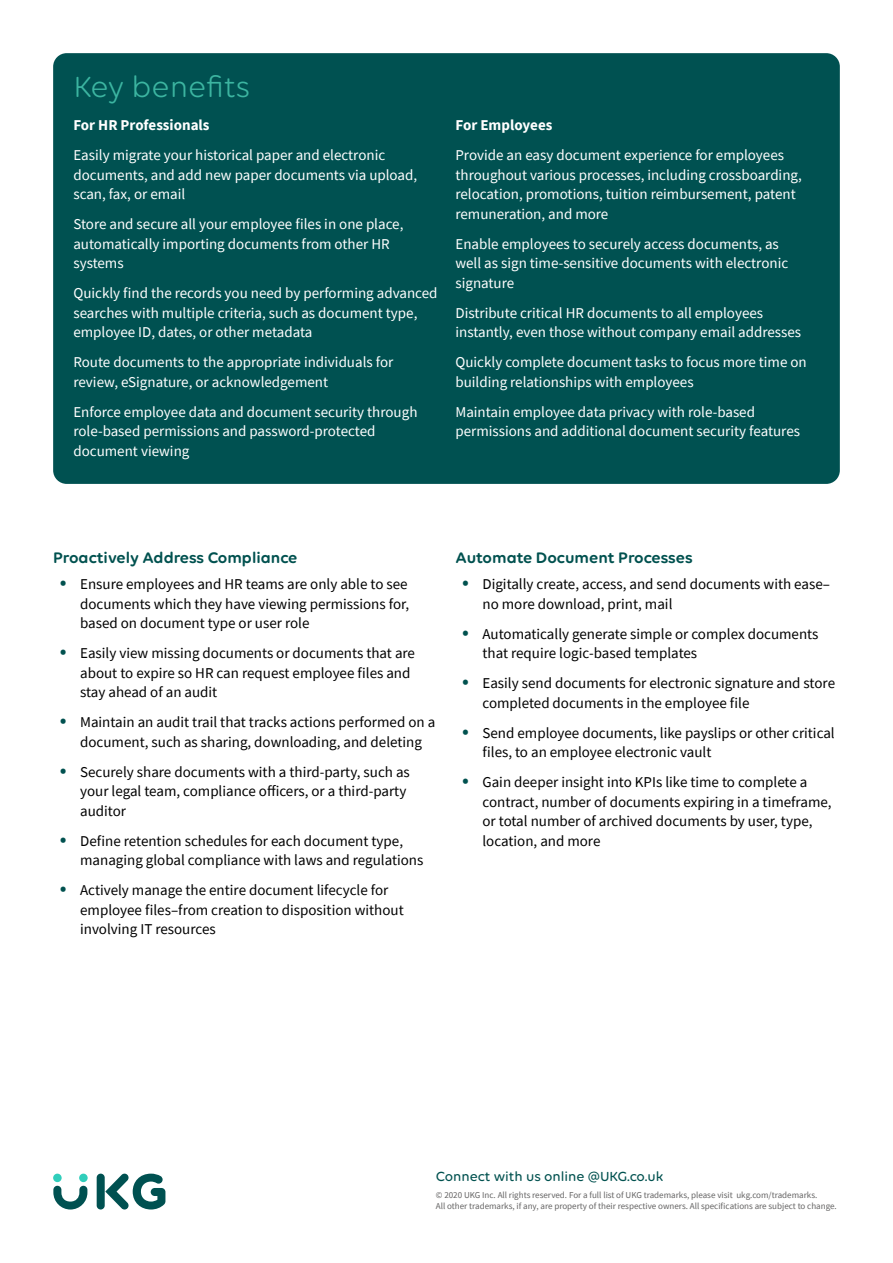
<style>
.page{position:relative;width:893px;height:1263px;background:#fff}
.page>*{position:absolute;margin:0;border:0;box-sizing:border-box;transform-origin:0 0}
.t1{font:31.5px "Volte Rounded";color:#3cb5a1}
.t2{font:600 16.5px "Volte Rounded";color:#00514f}
.t3{font:15px/19.5px "Source Sans Pro";color:#000}
.t4{font:15px/19.5px "Source Sans Pro";color:#fff}
.t5{font:700 15px "Source Sans Pro";color:#fff}
.t6{font:500 14.25px "Volte Rounded";color:#00514f}
.t7{font:9px/10.5px "Source Sans Pro";color:#646363}
.s1{font-size:22.5px;color:#00514f}
</style>
<div class="page">
<div style="left:53px;top:53px;width:787px;height:431px;background:#005151;border-radius:14px"></div>
<div style="left:97px;top:1173px;width:8px;height:36px;background:#005151;border-radius:4px"></div>
<svg style="left:105px;top:1173px;width:60px;height:36px"></svg>
<div style="left:53px;top:1173px;width:9px;height:9px;background:#30cebb;border-radius:50%"></div>
<div style="left:79px;top:1173px;width:9px;height:9px;background:#30cebb;border-radius:50%"></div>
<svg style="left:53px;top:1186px;width:34px;height:23px"></svg>
<h1 class="t1" style="left:73px;top:68px;width:178px">Key benefits</h1>
<p class="t5" style="left:73px;top:115px;width:138px">For HR Professionals</p>
<p class="t4" style="left:73px;top:145px;width:345px">Easily migrate your historical paper and electronic documents, and add new paper documents via upload, scan, fax, or email</p>
<p class="t4" style="left:73px;top:214px;width:331px">Store and secure all your employee files in one place, automatically importing documents from other HR systems</p>
<p class="t4" style="left:73px;top:283px;width:366px">Quickly find the records you need by performing advanced searches with multiple criteria, such as document type, employee ID, dates, or other metadata</p>
<p class="t4" style="left:73px;top:352px;width:321px">Route documents to the appropriate individuals for review, eSignature, or acknowledgement</p>
<p class="t4" style="left:73px;top:402px;width:346px">Enforce employee data and document security through role-based permissions and password-protected document viewing</p>
<p class="t5" style="left:455px;top:115px;width:98px">For Employees</p>
<p class="t4" style="left:455px;top:145px;width:348px">Provide an easy document experience for employees throughout various processes, including crossboarding, relocation, promotions, tuition reimbursement, patent remuneration, and more</p>
<p class="t4" style="left:455px;top:234px;width:334px">Enable employees to securely access documents, as well as sign time-sensitive documents with electronic signature</p>
<p class="t4" style="left:455px;top:303px;width:347px">Distribute critical HR documents to all employees instantly, even those without company email addresses</p>
<p class="t4" style="left:455px;top:352px;width:353px">Quickly complete document tasks to focus more time on building relationships with employees</p>
<p class="t4" style="left:455px;top:402px;width:346px">Maintain employee data privacy with role-based permissions and additional document security features</p>
<p class="t2" style="left:53px;top:548px;width:246px">Proactively Address Compliance</p>
<p class="t3" style="left:80px;top:574px;width:331px;text-align:justify;text-indent:-20px"><span class="s1">•</span> Ensure employees and HR teams are only able to see documents which they have viewing permissions for, based on document type or user role</p>
<p class="t3" style="left:80px;top:643px;width:336px;text-indent:-20px"><span class="s1">•</span> Easily view missing documents or documents that are about to expire so HR can request employee files and stay ahead of an audit</p>
<p class="t3" style="left:60px;top:712px;width:377px;text-align:center"><span class="s1">•</span> Maintain an audit trail that tracks actions performed on a document, such as sharing, downloading, and deleting</p>
<p class="t3" style="left:80px;top:762px;width:331px;text-indent:-20px"><span class="s1">•</span> Securely share documents with a third-party, such as your legal team, compliance officers, or a third-party auditor</p>
<p class="t3" style="left:80px;top:831px;width:345px;text-indent:-20px"><span class="s1">•</span> Define retention schedules for each document type, managing global compliance with laws and regulations</p>
<p class="t3" style="left:80px;top:880px;width:325px;text-indent:-20px"><span class="s1">•</span> Actively manage the entire document lifecycle for employee files–from creation to disposition without involving IT resources</p>
<p class="t2" style="left:455px;top:548px;width:239px">Automate Document Processes</p>
<p class="t3" style="left:482px;top:574px;width:349px;text-indent:-20px"><span class="s1">•</span> Digitally create, access, and send documents with ease– no more download, print, mail</p>
<p class="t3" style="left:482px;top:624px;width:337px;text-indent:-20px"><span class="s1">•</span> Automatically generate simple or complex documents that require logic-based templates</p>
<p class="t3" style="left:482px;top:673px;width:354px;text-indent:-20px"><span class="s1">•</span> Easily send documents for electronic signature and store completed documents in the employee file</p>
<p class="t3" style="left:482px;top:723px;width:354px;text-indent:-20px"><span class="s1">•</span> Send employee documents, like payslips or other critical files, to an employee electronic vault</p>
<p class="t3" style="left:482px;top:772px;width:351px;text-indent:-20px"><span class="s1">•</span> Gain deeper insight into KPIs like time to complete a contract, number of documents expiring in a timeframe, or total number of archived documents by user, type, location, and more</p>
<p class="t6" style="left:436px;top:1168px;width:229px">Connect with us online @UKG.co.uk</p>
<p class="t7" style="left:436px;top:1190px;width:402px">© 2020 UKG Inc. All rights reserved. For a full list of UKG trademarks, please visit ukg.com/trademarks.<br>All other trademarks, if any, are property of their respective owners. All specifications are subject to change.</p>
</div>
